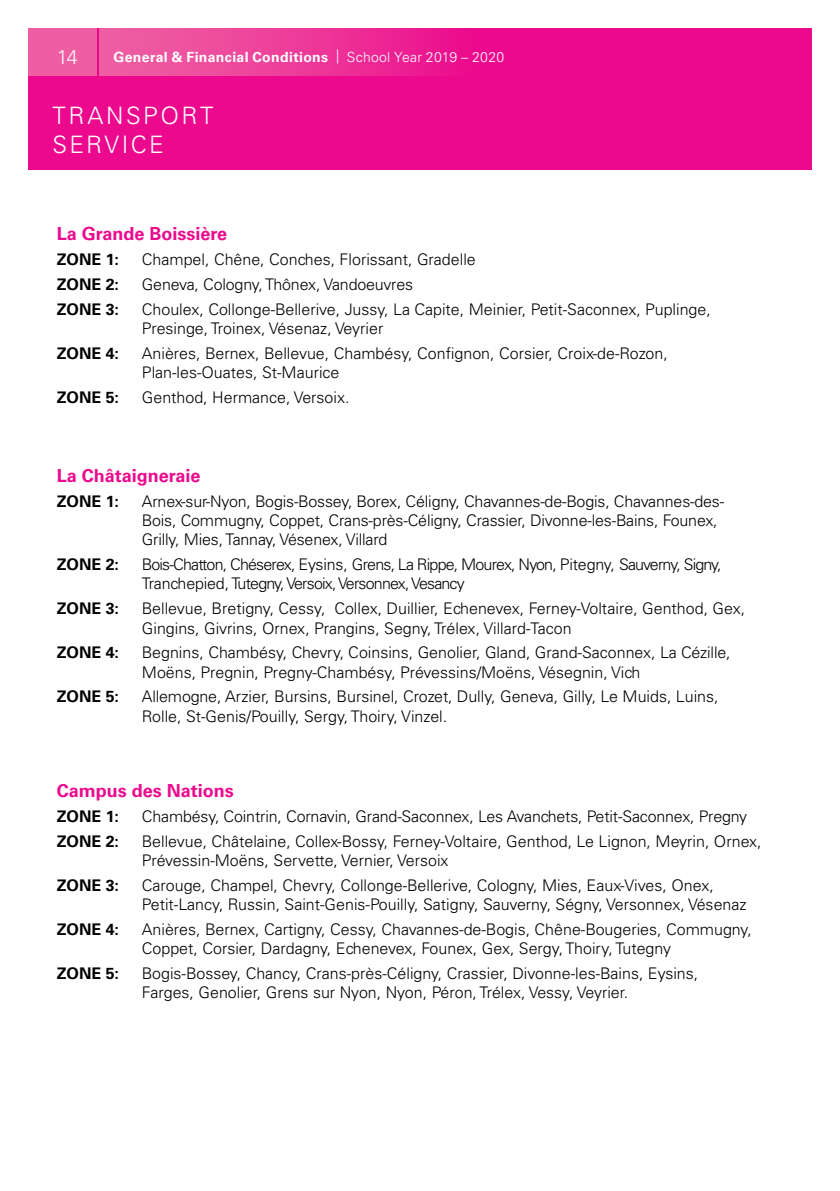
<style>
.page{position:relative;width:840px;height:1191px;background:#fff}
.page>*{position:absolute;margin:0;border:0;box-sizing:border-box;transform-origin:0 0}
.t1{font:300 24px/28.8px "Univers LT Std";letter-spacing:.1em;color:#fff}
.t2{font:300 20px "Univers LT Std";color:#fff}
.t3{font:700 18px "Univers LT Std";color:#ec098d}
.t4{font:300 16px/19.2px "Univers LT Std";color:#000}
.t5{font:300 16px/19.2px "Univers LT Std";letter-spacing:-.05em;color:#000}
.t6{font:700 16px "Univers LT Std";color:#000}
.t7{font:700 14px "Univers LT Std";letter-spacing:.025em;color:#fff}
.t8{font:300 14px "Univers LT Std";letter-spacing:.02em;color:#fff}
.s1{font-weight:300}
</style>
<div class="page">
<div style="left:28px;top:28px;width:783px;height:142px;background:#ec098d"></div>
<div style="left:99px;top:28px;width:425px;height:47px;background:linear-gradient(to right,#ef66a4,#ec048b)"></div>
<div style="left:28px;top:28px;width:68px;height:47px;background:#ef5da2"></div>
<p class="t7" style="left:113px;top:49px;width:227px">General &amp; Financial Conditions <span class="s1">|</span></p>
<p class="t2" style="left:57px;top:45px;width:23px">14</p>
<p class="t8" style="left:347px;top:48px;width:159px">School Year 2019 – 2020</p>
<h1 class="t1" style="left:52px;top:101px;width:162px">TRANSPORT<br>SERVICE</h1>
<p class="t3" style="left:57px;top:223px;width:172px">La Grande Boissière</p>
<p class="t6" style="left:57px;top:250px;width:64px">ZONE 1:</p>
<p class="t4" style="left:142px;top:249px;width:335px">Champel, Chêne, Conches, Florissant, Gradelle</p>
<p class="t6" style="left:57px;top:275px;width:64px">ZONE 2:</p>
<p class="t4" style="left:142px;top:274px;width:272px">Geneva, Cologny, Thônex, Vandoeuvres</p>
<p class="t6" style="left:57px;top:299px;width:64px">ZONE 3:</p>
<p class="t4" style="left:142px;top:299px;width:570px">Choulex, Collonge-Bellerive, Jussy, La Capite, Meinier, Petit-Saconnex, Puplinge,<br>Presinge, Troinex, Vésenaz, Veyrier</p>
<p class="t6" style="left:57px;top:343px;width:64px">ZONE 4:</p>
<p class="t4" style="left:142px;top:343px;width:527px">Anières, Bernex, Bellevue, Chambésy, Confignon, Corsier, Croix-de-Rozon,<br>Plan-les-Ouates, St-Maurice</p>
<p class="t6" style="left:57px;top:388px;width:64px">ZONE 5:</p>
<p class="t4" style="left:142px;top:387px;width:209px">Genthod, Hermance, Versoix.</p>
<p class="t3" style="left:57px;top:465px;width:145px">La Châtaigneraie</p>
<p class="t6" style="left:57px;top:492px;width:64px">ZONE 1:</p>
<p class="t4" style="left:142px;top:491px;width:583px">Arnex-sur-Nyon, Bogis-Bossey, Borex, Céligny, Chavannes-de-Bogis, Chavannes-des-<br>Bois, Commugny, Coppet, Crans-près-Céligny, Crassier, Divonne-les-Bains, Founex,<br>Grilly, Mies, Tannay, Vésenex, Villard</p>
<p class="t6" style="left:57px;top:555px;width:64px">ZONE 2:</p>
<p class="t5" style="left:142px;top:555px;width:581px">Bois-Chatton, Chéserex, Eysins, Grens, La Rippe, Mourex, Nyon, Pitegny, Sauverny, Signy,<br>Tranchepied, Tutegny, Versoix, Versonnex, Vesancy</p>
<p class="t6" style="left:57px;top:599px;width:64px">ZONE 3:</p>
<p class="t4" style="left:142px;top:599px;width:604px">Bellevue, Bretigny, Cessy, Collex, Duillier, Echenevex, Ferney-Voltaire, Genthod, Gex,<br>Gingins, Givrins, Ornex, Prangins, Segny, Trélex, Villard-Tacon</p>
<p class="t6" style="left:57px;top:643px;width:64px">ZONE 4:</p>
<p class="t4" style="left:142px;top:643px;width:590px">Begnins, Chambésy, Chevry, Coinsins, Genolier, Gland, Grand-Saconnex, La Cézille,<br>Moëns, Pregnin, Pregny-Chambésy, Prévessins/Moëns, Vésegnin, Vich</p>
<p class="t6" style="left:57px;top:687px;width:64px">ZONE 5:</p>
<p class="t4" style="left:142px;top:687px;width:578px">Allemogne, Arzier, Bursins, Bursinel, Crozet, Dully, Geneva, Gilly, Le Muids, Luins,<br>Rolle, St-Genis/Pouilly, Sergy, Thoiry, Vinzel.</p>
<p class="t3" style="left:57px;top:780px;width:179px">Campus des Nations</p>
<p class="t6" style="left:57px;top:806px;width:64px">ZONE 1:</p>
<p class="t4" style="left:142px;top:806px;width:606px">Chambésy, Cointrin, Cornavin, Grand-Saconnex, Les Avanchets, Petit-Saconnex, Pregny</p>
<p class="t6" style="left:57px;top:831px;width:64px">ZONE 2:</p>
<p class="t4" style="left:142px;top:831px;width:621px">Bellevue, Châtelaine, Collex-Bossy, Ferney-Voltaire, Genthod, Le Lignon, Meyrin, Ornex,<br>Prévessin-Moëns, Servette, Vernier, Versoix</p>
<p class="t6" style="left:57px;top:875px;width:64px">ZONE 3:</p>
<p class="t4" style="left:142px;top:875px;width:606px">Carouge, Champel, Chevry, Collonge-Bellerive, Cologny, Mies, Eaux-Vives, Onex,<br>Petit-Lancy, Russin, Saint-Genis-Pouilly, Satigny, Sauverny, Ségny, Versonnex, Vésenaz</p>
<p class="t6" style="left:57px;top:919px;width:64px">ZONE 4:</p>
<p class="t4" style="left:142px;top:919px;width:611px">Anières, Bernex, Cartigny, Cessy, Chavannes-de-Bogis, Chêne-Bougeries, Commugny,<br>Coppet, Corsier, Dardagny, Echenevex, Founex, Gex, Sergy, Thoiry, Tutegny</p>
<p class="t6" style="left:57px;top:963px;width:64px">ZONE 5:</p>
<p class="t4" style="left:142px;top:963px;width:557px">Bogis-Bossey, Chancy, Crans-près-Céligny, Crassier, Divonne-les-Bains, Eysins,<br>Farges, Genolier, Grens sur Nyon, Nyon, Péron, Trélex, Vessy, Veyrier.</p>
</div>
